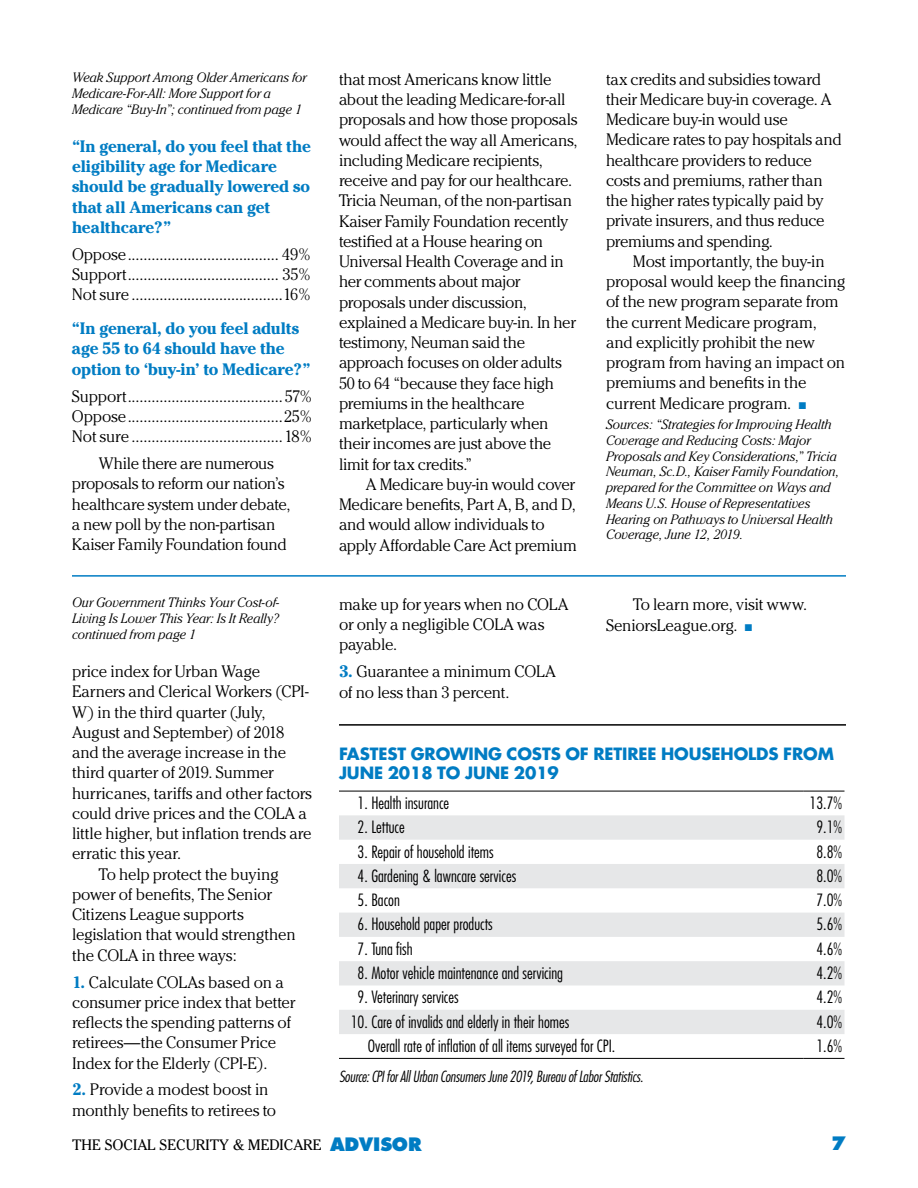
<style>
.page{position:relative;width:918px;height:1188px;background:#fff}
.page>*{position:absolute;margin:0;border:0;box-sizing:border-box;transform-origin:0 0}
.t1{font:800 18px "Futura";color:#007cc3}
.t2{font:300 16.5px/20.2px "Cheltenham";letter-spacing:-.015em;color:#000}
.t3{font:300 condensed 16.5px "Futura";color:#000}
.t4{font:700 16.5px/20.2px "Cheltenham";letter-spacing:-.01em;color:#007cc3}
.t5{font:700 16.5px/19.5px "Futura";letter-spacing:-.005em;color:#007cc3}
.t6{font:300 16.5px "Cheltenham";letter-spacing:.005em;color:#000}
.t7{font:italic 300 condensed 15px "Futura";letter-spacing:-.005em;color:#000}
.t8{font:15px "Cheltenham";color:#000}
.t9{font:italic 300 13.5px/15.8px "Cheltenham";letter-spacing:-.005em;color:#000}
.s1{color:#007cc3}
.s2{font-weight:700;color:#007cc3}
.s3{font-family:"Futura";font-weight:800;font-size:18px;color:#007cc3}
</style>
<div class="page">
<svg style="left:339px;top:815px;width:505px;height:219px;fill:#e6e7e8"></svg>
<hr style="left:339px;top:791px;width:465px;height:1px;background:#000">
<hr style="left:804px;top:791px;width:41px;height:1px;background:#000">
<hr style="left:339px;top:1058px;width:465px;height:1px;background:#000">
<hr style="left:804px;top:1058px;width:41px;height:1px;background:#000">
<hr style="left:339px;top:724px;width:507px;height:2px;background:#000">
<hr style="left:72px;top:575px;width:774px;height:2px;background:#007cc3">
<p class="t9" style="left:72px;top:70px;width:236px">Weak Support Among Older Americans for<br>Medicare-For-All: More Support for a<br>Medicare “Buy-In”; continued from page 1</p>
<p class="t2" style="left:339px;top:69px;width:240px">that most Americans know little about the leading Medicare-for-all proposals and how those proposals would affect the way all Americans, including Medicare recipients, receive and pay for our healthcare.<br>Tricia Neuman, of the non-partisan<br>Kaiser Family Foundation recently testified at a House hearing on<br>Universal Health Coverage and in her comments about major proposals under discussion, explained a Medicare buy-in. In her testimony, Neuman said the approach focuses on older adults<br>50 to 64 “because they face high premiums in the healthcare marketplace, particularly when their incomes are just above the limit for tax credits.”</p>
<p class="t2" style="left:339px;top:474px;width:239px;text-indent:27px">A Medicare buy-in would cover<br>Medicare benefits, Part A, B, and D, and would allow individuals to apply Affordable Care Act premium</p>
<p class="t4" style="left:72px;top:136px;width:241px">“In general, do you feel that the eligibility age for Medicare should be gradually lowered so that all Americans can get healthcare?”</p>
<p class="t2" style="left:72px;top:244px;width:240px;text-align:justify">Oppose...................................... 49% Support...................................... 35% Not sure ......................................16%</p>
<p class="t4" style="left:72px;top:318px;width:240px">“In general, do you feel adults age 55 to 64 should have the option to ‘buy-in’ to Medicare?”</p>
<p class="t2" style="left:72px;top:386px;width:242px;text-align:justify">Support.......................................57% Oppose.......................................25% Not sure ......................................18%</p>
<p class="t2" style="left:72px;top:453px;width:220px;text-indent:27px">While there are numerous proposals to reform our nation’s healthcare system under debate, a new poll by the non-partisan<br>Kaiser Family Foundation found</p>
<p class="t2" style="left:606px;top:69px;width:237px">tax credits and subsidies toward their Medicare buy-in coverage. A<br>Medicare buy-in would use<br>Medicare rates to pay hospitals and healthcare providers to reduce costs and premiums, rather than the higher rates typically paid by private insurers, and thus reduce premiums and spending.</p>
<p class="t2" style="left:606px;top:251px;width:241px;text-indent:27px">Most importantly, the buy-in proposal would keep the financing of the new program separate from the current Medicare program, and explicitly prohibit the new program from having an impact on premiums and benefits in the current Medicare program. <span class="s1">■</span></p>
<p class="t9" style="left:606px;top:417px;width:235px">Sources: “Strategies for Improving Health Coverage and Reducing Costs: Major Proposals and Key Considerations,” Tricia Neuman, Sc.D., Kaiser Family Foundation, prepared for the Committee on Ways and Means U.S. House of Representatives Hearing on Pathways to Universal Health Coverage, June 12, 2019.</p>
<p class="t9" style="left:72px;top:595px;width:209px;text-align:justify">Our Government Thinks Your Cost-of-Living Is Lower This Year: Is It Really? continued from page 1</p>
<p class="t2" style="left:72px;top:661px;width:190px">price index for Urban Wage</p>
<p class="t2" style="left:72px;top:681px;width:238px">Earners and Clerical Workers (CPI-</p>
<p class="t2" style="left:72px;top:702px;width:195px">W) in the third quarter (July,</p>
<p class="t2" style="left:72px;top:722px;width:214px">August and September) of 2018</p>
<p class="t2" style="left:72px;top:742px;width:216px">and the average increase in the</p>
<p class="t2" style="left:72px;top:762px;width:203px">third quarter of 2019. Summer</p>
<p class="t2" style="left:72px;top:783px;width:241px">hurricanes, tariffs and other factors</p>
<p class="t2" style="left:72px;top:803px;width:237px">could drive prices and the COLA a</p>
<p class="t2" style="left:72px;top:823px;width:241px">little higher, but inflation trends are</p>
<p class="t6" style="left:72px;top:844px;width:111px">erratic this year.</p>
<p class="t2" style="left:99px;top:864px;width:181px">To help protect the buying</p>
<p class="t2" style="left:72px;top:884px;width:202px">power of benefits, The Senior</p>
<p class="t2" style="left:72px;top:904px;width:173px">Citizens League supports</p>
<p class="t2" style="left:72px;top:924px;width:225px">legislation that would strengthen</p>
<p class="t2" style="left:72px;top:945px;width:166px">the COLA in three ways:</p>
<p class="t2" style="left:72px;top:972px;width:225px"><span class="s2">1.</span> Calculate COLAs based on a consumer price index that better reflects the spending patterns of retirees—the Consumer Price<br>Index for the Elderly (CPI-E).</p>
<p class="t2" style="left:72px;top:1080px;width:206px"><span class="s2">2.</span> Provide a modest boost in monthly benefits to retirees to</p>
<p class="t2" style="left:339px;top:594px;width:231px">make up for years when no COLA or only a negligible COLA was payable.</p>
<p class="t2" style="left:339px;top:661px;width:218px"><span class="s2">3.</span> Guarantee a minimum COLA of no less than 3 percent.</p>
<p class="t2" style="left:606px;top:594px;width:203px;text-indent:27px">To learn more, visit www.<br>SeniorsLeague.org. <span class="s1">■</span></p>
<p class="t5" style="left:339px;top:743px;width:496px">FASTEST GROWING COSTS OF RETIREE HOUSEHOLDS FROM<br>JUNE 2018 TO JUNE 2019</p>
<p class="t3" style="left:358px;top:792px;width:93px">1. Health insurance</p>
<p class="t3" style="left:810px;top:792px;width:34px">13.7%</p>
<p class="t3" style="left:358px;top:817px;width:49px">2. Lettuce</p>
<p class="t3" style="left:816px;top:817px;width:27px">9.1%</p>
<p class="t3" style="left:358px;top:841px;width:137px">3. Repair of household items</p>
<p class="t3" style="left:816px;top:841px;width:27px">8.8%</p>
<p class="t3" style="left:358px;top:865px;width:160px">4. Gardening &amp; lawncare services</p>
<p class="t3" style="left:816px;top:865px;width:27px">8.0%</p>
<p class="t3" style="left:358px;top:890px;width:44px">5. Bacon</p>
<p class="t3" style="left:816px;top:890px;width:27px">7.0%</p>
<p class="t3" style="left:358px;top:914px;width:137px">6. Household paper products</p>
<p class="t3" style="left:816px;top:914px;width:27px">5.6%</p>
<p class="t3" style="left:358px;top:938px;width:57px">7. Tuna fish</p>
<p class="t3" style="left:816px;top:938px;width:27px">4.6%</p>
<p class="t3" style="left:358px;top:963px;width:207px">8. Motor vehicle maintenance and servicing</p>
<p class="t3" style="left:816px;top:963px;width:27px">4.2%</p>
<p class="t3" style="left:358px;top:987px;width:103px">9. Veterinary services</p>
<p class="t3" style="left:816px;top:987px;width:27px">4.2%</p>
<p class="t3" style="left:351px;top:1011px;width:220px">10. Care of invalids and elderly in their homes</p>
<p class="t3" style="left:816px;top:1011px;width:27px">4.0%</p>
<p class="t3" style="left:368px;top:1036px;width:249px">Overall rate of inflation of all items surveyed for CPI.</p>
<p class="t3" style="left:816px;top:1036px;width:27px">1.6%</p>
<p class="t7" style="left:339px;top:1067px;width:306px">Source: CPI for All Urban Consumers June 2019, Bureau of Labor Statistics.</p>
<p class="t8" style="left:72px;top:1136px;width:351px">THE SOCIAL SECURITY &amp; MEDICARE <span class="s3">ADVISOR</span></p>
<p class="t1" style="left:831px;top:1132px;width:16px">7</p>
</div>
